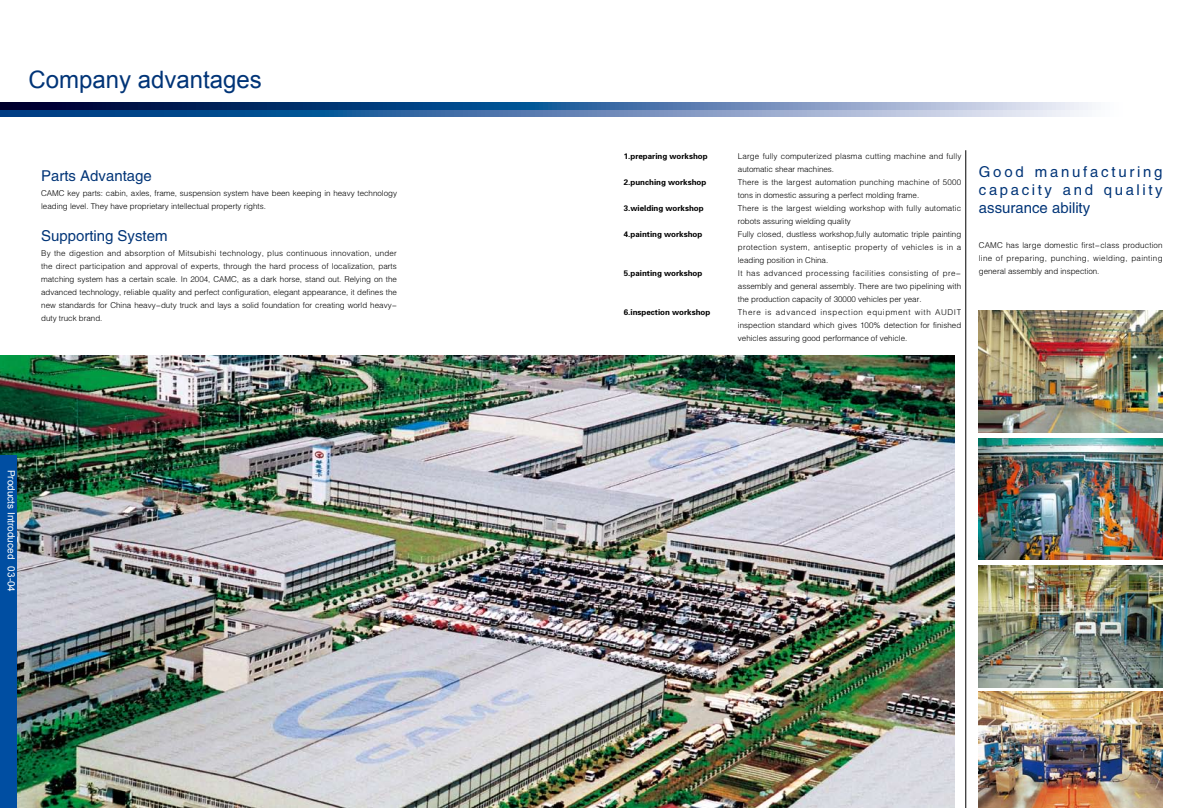
<style>
.page{position:relative;width:1191px;height:808px;background:#fff}
.page>*{position:absolute;margin:0;border:0;box-sizing:border-box;transform-origin:0 0}
.t1{font:24px "Arial";color:#003477}
.t2{font:15px/18px "FZHTJW GB1 0";color:#003477;text-align:justify}
.t3{font:10px "Arial";color:#fff}
.t4{font:8px/13px "FZZDXJW GB1 0";color:#000;text-align:justify}
.t5{font:8px/13px "FZZDXJW GB1 0";letter-spacing:.02em;color:#000}
.t6{font:8px "FZDHTJW GB1 0";color:#000}
</style>
<div class="page">
<img style="left:0;top:356px;width:954px;height:452px">
<div style="left:0;top:455px;width:17px;height:353px;background:#004ea2"></div>
<svg style="left:0;top:109px;width:1092px;height:7px;background:#5c82b1"></svg>
<svg style="left:0;top:102px;width:1092px;height:7px;background:#446696"></svg>
<img style="left:978px;top:438px;width:184px;height:122px">
<img style="left:978px;top:311px;width:184px;height:121px">
<img style="left:978px;top:565px;width:184px;height:122px">
<img style="left:978px;top:692px;width:184px;height:116px">
<hr style="left:965px;top:150px;width:1px;height:658px;background:#000">
<h1 class="t1" style="left:28px;top:64px;width:235px">Company advantages</h1>
<h2 class="t2" style="left:41px;top:167px;width:112px">Parts Advantage</h2>
<p class="t4" style="left:41px;top:187px;width:357px">CAMC key parts: cabin, axles, frame, suspension system have been keeping in heavy technology leading level. They have proprietary intellectual property rights.</p>
<h2 class="t2" style="left:41px;top:227px;width:128px">Supporting System</h2>
<p class="t4" style="left:41px;top:247px;width:357px">By the digestion and absorption of Mitsubishi technology, plus continuous innovation, under the direct participation and approval of experts, through the hard process of localization, parts matching system has a certain scale. In 2004, CAMC, as a dark horse, stand out. Relying on the advanced technology, reliable quality and perfect configuration, elegant appearance, it defines the new standards for China heavy-duty truck and lays a solid foundation for creating world heavy&shy;duty truck brand.</p>
<p class="t3" style="left:18px;top:469px;width:91px;rotate:90deg">Products Introduced</p>
<p class="t3" style="left:18px;top:566px;width:27px;rotate:90deg">03-04</p>
<p class="t6" style="left:624px;top:152px;width:85px">1.preparing workshop</p>
<p class="t5" style="left:738px;top:150px;width:225px">Large fully computerized plasma cutting machine and fully automatic shear machines.</p>
<p class="t6" style="left:624px;top:178px;width:84px">2.punching workshop</p>
<p class="t5" style="left:738px;top:176px;width:225px">There is the largest automation punching machine of 5000 tons in domestic assuring a perfect molding frame.</p>
<p class="t6" style="left:624px;top:204px;width:81px">3.wielding workshop</p>
<p class="t5" style="left:738px;top:202px;width:225px">There is the largest wielding workshop with fully automatic robots assuring wielding quality</p>
<p class="t6" style="left:624px;top:230px;width:80px">4.painting workshop</p>
<p class="t4" style="left:738px;top:228px;width:225px">Fully closed, dustless workshop,fully automatic triple painting protection system, antiseptic property of vehicles is in a leading position in China.</p>
<p class="t6" style="left:624px;top:269px;width:80px">5.painting workshop</p>
<p class="t4" style="left:738px;top:267px;width:225px">It has advanced processing facilities consisting of pre&shy;assembly and general assembly. There are two pipelining with the production capacity of 30000 vehicles per year.</p>
<p class="t6" style="left:624px;top:308px;width:88px">6.inspection workshop</p>
<p class="t4" style="left:738px;top:306px;width:225px">There is advanced inspection equipment with AUDIT inspection standard which gives 100% detection for finished vehicles assuring good performance of vehicle.</p>
<h2 class="t2" style="left:979px;top:162px;width:185px">Good manufacturing capacity and quality assurance ability</h2>
<p class="t4" style="left:979px;top:239px;width:185px">CAMC has large domestic first-class production line of preparing, punching, wielding, painting general assembly and inspection.</p>
</div>
